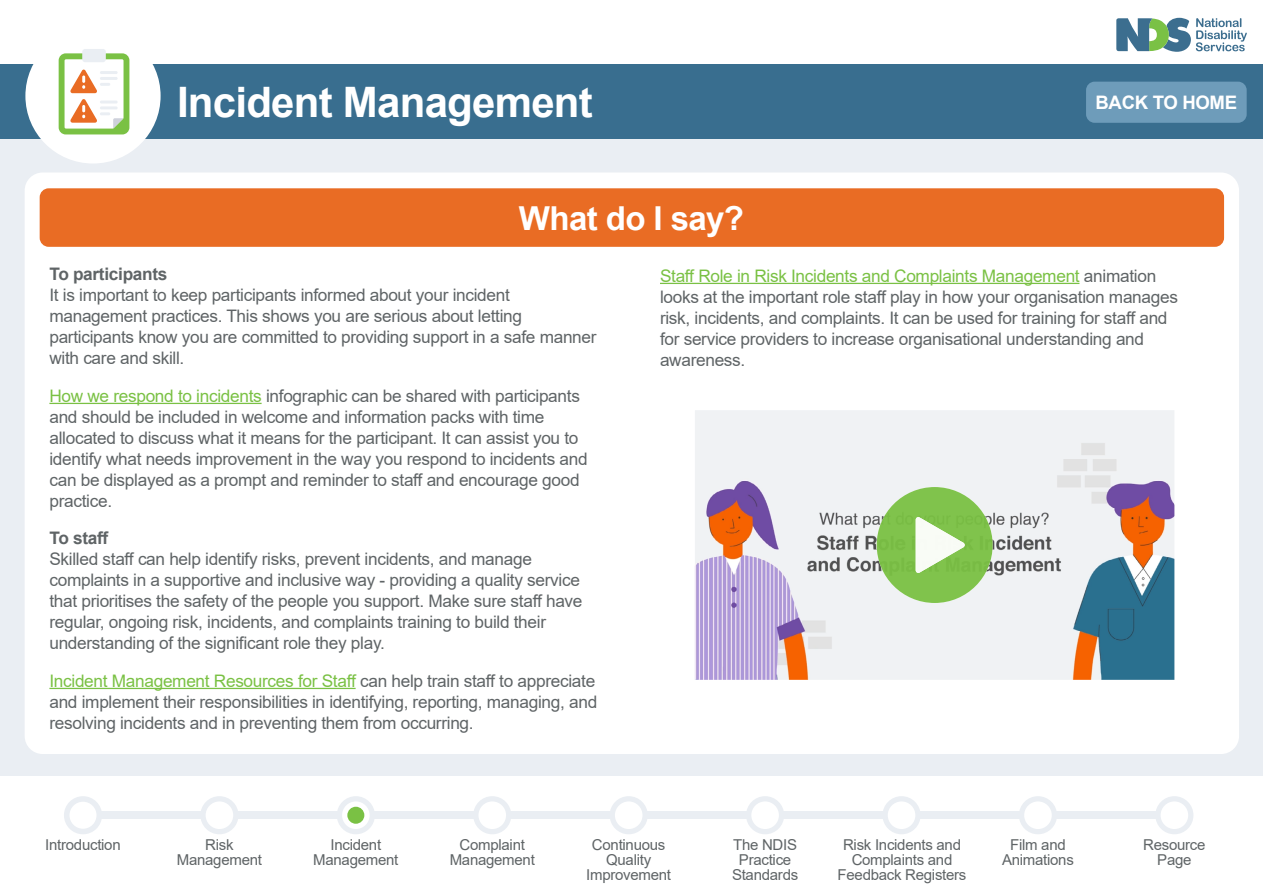
<style>
.page{position:relative;width:1263px;height:893px;background:#fff}
.page>*{position:absolute;margin:0;border:0;box-sizing:border-box;transform-origin:0 0}
.t1{font:700 42px "Arial";letter-spacing:-.02em;color:#fff}
.t2{font:700 33px "Arial";letter-spacing:-.02em;color:#fff}
.t3{font:700 18.6px "Arial";letter-spacing:-.02em;color:#fff}
.t4{font:17.25px/21px "Arial";letter-spacing:-.02em;color:#5f6466}
.t5{font:700 17.25px "Arial";letter-spacing:-.02em;color:#5f6466}
.t6{font:15px/15px "Arial";letter-spacing:-.02em;color:#5f6466;text-align:center}
.s1{color:#7ac144}
</style>
<div class="page">
<div style="left:0;top:71px;width:1263px;height:704px;background:#eaeef3"></div>
<svg style="left:1116px;top:18px;width:131px;height:34px"></svg>
<div style="left:0;top:64px;width:1263px;height:75px;background:#396e8f"></div>
<div style="left:200px;top:796px;width:38px;height:38px;border:10px solid #eaeef3;border-radius:50%"></div>
<div style="left:337px;top:796px;width:38px;height:38px;border:10px solid #eaeef3;border-radius:50%"></div>
<div style="left:473px;top:796px;width:38px;height:38px;border:10px solid #eaeef3;border-radius:50%"></div>
<div style="left:610px;top:796px;width:38px;height:38px;border:10px solid #eaeef3;border-radius:50%"></div>
<div style="left:746px;top:796px;width:38px;height:38px;border:10px solid #eaeef3;border-radius:50%"></div>
<div style="left:882px;top:796px;width:38px;height:38px;border:10px solid #eaeef3;border-radius:50%"></div>
<div style="left:1019px;top:796px;width:38px;height:38px;border:10px solid #eaeef3;border-radius:50%"></div>
<div style="left:1155px;top:796px;width:38px;height:38px;border:10px solid #eaeef3;border-radius:50%"></div>
<div style="left:64px;top:796px;width:38px;height:38px;border:10px solid #eaeef3;border-radius:50%"></div>
<div style="left:75px;top:811px;width:1099px;height:8px;background:#eaeef3"></div>
<div style="left:206px;top:801px;width:27px;height:28px;background:#fff;border-radius:50%"></div>
<div style="left:342px;top:801px;width:28px;height:28px;background:#fff;border-radius:50%"></div>
<div style="left:478px;top:801px;width:28px;height:28px;background:#fff;border-radius:50%"></div>
<div style="left:615px;top:801px;width:27px;height:28px;background:#fff;border-radius:50%"></div>
<div style="left:751px;top:801px;width:28px;height:28px;background:#fff;border-radius:50%"></div>
<div style="left:888px;top:801px;width:27px;height:28px;background:#fff;border-radius:50%"></div>
<div style="left:1024px;top:801px;width:28px;height:28px;background:#fff;border-radius:50%"></div>
<div style="left:1160px;top:801px;width:28px;height:28px;background:#fff;border-radius:50%"></div>
<div style="left:70px;top:802px;width:27px;height:27px;background:#fff;border-radius:50%"></div>
<div style="left:1086px;top:82px;width:161px;height:41px;background:#6e9cba;border-radius:9px"></div>
<div style="left:25px;top:173px;width:1214px;height:581px;background:#fff;border-radius:18px"></div>
<hr style="left:660px;top:283px;width:419px;height:1px;background:#7ac144">
<div style="left:40px;top:188px;width:1184px;height:59px;background:#e96c24;border-radius:9px"></div>
<hr style="left:49px;top:403px;width:213px;height:1px;background:#7ac144">
<hr style="left:49px;top:688px;width:307px;height:1px;background:#7ac144">
<div style="left:25px;top:28px;width:136px;height:136px;background:#fff;border-radius:50%"></div>
<div style="left:59px;top:53px;width:70px;height:81px;background:#7ac144;border-radius:7px"></div>
<div style="left:82px;top:49px;width:24px;height:13px;background:#eaeef3;border-radius:3px"></div>
<svg style="left:65px;top:59px;width:59px;height:70px;background:#f5e2d3"></svg>
<img style="left:695px;top:410px;width:479px;height:270px">
<img style="left:877px;top:487px;width:116px;height:116px">
<img style="left:916px;top:517px;width:49px;height:56px">
<div style="left:347px;top:807px;width:17px;height:17px;background:#7ac144;border-radius:50%"></div>
<h1 class="t1" style="left:177px;top:72px;width:417px">Incident Management</h1>
<h2 class="t2" style="left:519px;top:195px;width:227px">What do I say?</h2>
<p class="t3" style="left:1095px;top:89px;width:143px">BACK TO HOME</p>
<p class="t5" style="left:49px;top:262px;width:120px">To participants</p>
<p class="t4" style="left:49px;top:284px;width:549px">It is important to keep participants informed about your incident management practices. This shows you are serious about letting participants know you are committed to providing support in a safe manner with care and skill.</p>
<p class="t4" style="left:49px;top:385px;width:540px"><span class="s1">How we respond to incidents</span> infographic can be shared with participants and should be included in welcome and information packs with time allocated to discuss what it means for the participant. It can assist you to identify what needs improvement in the way you respond to incidents and can be displayed as a prompt and reminder to staff and encourage good practice.</p>
<p class="t5" style="left:49px;top:526px;width:61px">To staff</p>
<p class="t4" style="left:49px;top:548px;width:535px">Skilled staff can help identify risks, prevent incidents, and manage complaints in a supportive and inclusive way - providing a quality service that prioritises the safety of the people you support. Make sure staff have regular, ongoing risk, incidents, and complaints training to build their understanding of the significant role they play.</p>
<p class="t4" style="left:49px;top:670px;width:549px;text-align:justify"><span class="s1">Incident Management Resources for Staff</span> can help train staff to appreciate and implement their responsibilities in identifying, reporting, managing, and resolving incidents and in preventing them from occurring.</p>
<p class="t4" style="left:660px;top:265px;width:519px"><span class="s1">Staff Role in Risk Incidents and Complaints Management</span> animation looks at the important role staff play in how your organisation manages risk, incidents, and complaints. It can be used for training for staff and for service providers to increase organisational understanding and awareness.</p>
<p class="t6" style="left:45px;top:838px;width:77px">Introduction</p>
<p class="t6" style="left:177px;top:838px;width:87px">Risk<br>Management</p>
<p class="t6" style="left:313px;top:838px;width:87px">Incident<br>Management</p>
<p class="t6" style="left:450px;top:838px;width:87px">Complaint<br>Management</p>
<p class="t6" style="left:586px;top:838px;width:86px">Continuous<br>Quality<br>Improvement</p>
<p class="t6" style="left:732px;top:838px;width:68px">The NDIS<br>Practice<br>Standards</p>
<p class="t6" style="left:838px;top:838px;width:130px">Risk Incidents and<br>Complaints and<br>Feedback Registers</p>
<p class="t6" style="left:1002px;top:838px;width:73px">Film and<br>Animations</p>
<p class="t6" style="left:1143px;top:838px;width:64px">Resource<br>Page</p>
</div>
